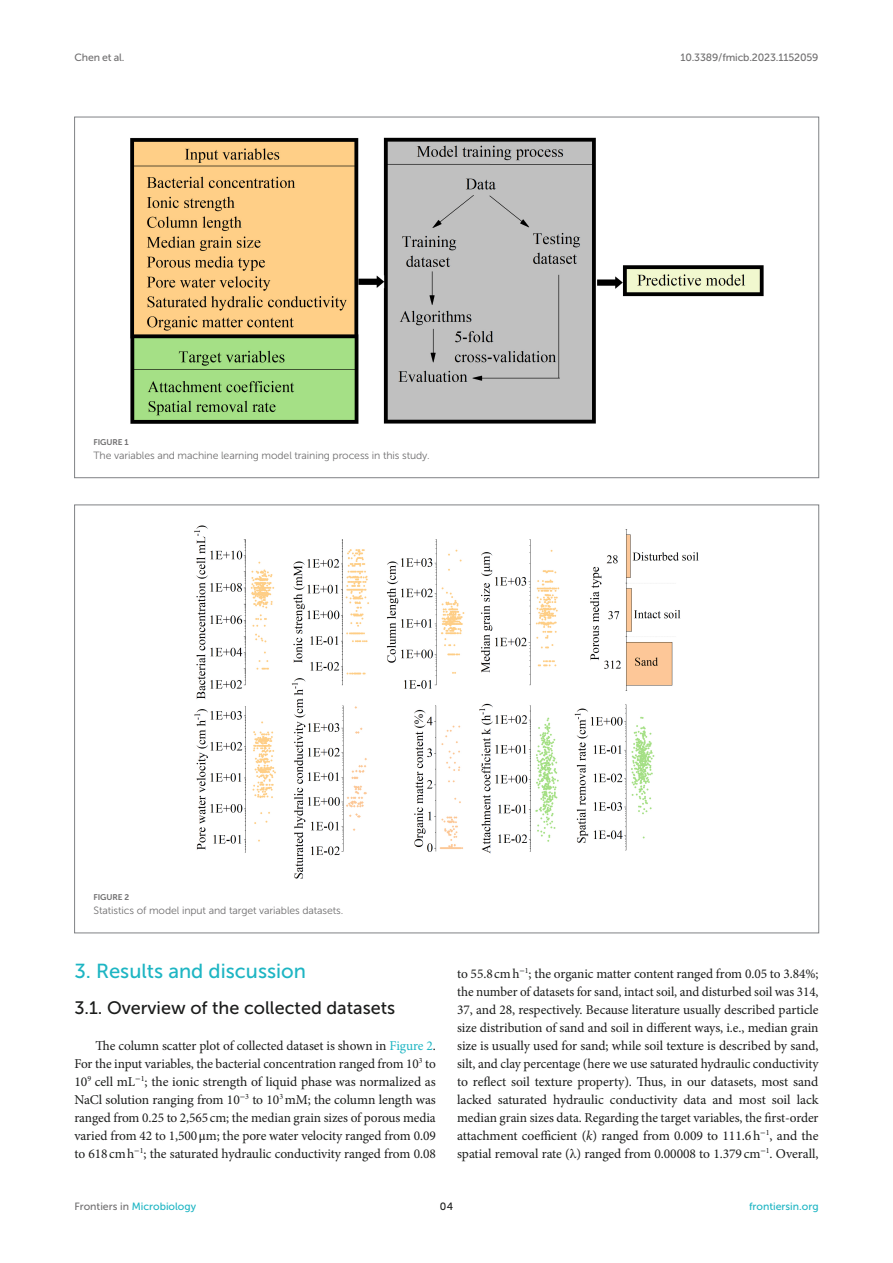
<style>
.page{position:relative;width:893px;height:1263px;background:#fff}
.page>*{position:absolute;margin:0;border:0;box-sizing:border-box;transform-origin:0 0}
.HEAD_1{font:20.25px "Museo Sans 500";color:#1db5c3}
.HEAD_2_after_HEAD_1{font:18px "Museo Sans 500";color:#1b1c1b}
.TEXT_FLUSH{font:13.5px/18px "Minion Pro";letter-spacing:-.005em;color:#1b1c1b;text-align:justify}
.FIG_LEG{font:10.5px "Museo Sans 300";letter-spacing:-.01em;color:#706f70}
.t1{font:10.5px "Museo Sans 500";color:#1db5c3}
.t2{font:10.5px "Museo Sans 500";letter-spacing:-.015em;color:#706f70}
.t3{font:10.5px "Museo Sans 500";color:#1b1c1b}
.FIG_HD{font:8.25px "Museo Sans 700";letter-spacing:-.01em;color:#706f70}
.s1{color:#1db5c3}
.s2{font-family:"STIX General"}
.s3{font-style:italic}
.s4{color:#706f70}
</style>
<div class="page">
<img style="left:130px;top:137px;width:634px;height:287px">
<img style="left:194px;top:525px;width:505px;height:354px">
<p class="t2" style="left:74px;top:51px;width:52px">Chen et al.</p>
<p class="t2" style="left:680px;top:51px;width:140px">10.3389/fmicb.2023.1152059</p>
<p class="FIG_HD" style="left:94px;top:438px;width:37px">FIGURE 1</p>
<p class="FIG_LEG" style="left:94px;top:449px;width:338px">The variables and machine learning model training process in this study.</p>
<p class="FIG_HD" style="left:94px;top:893px;width:37px">FIGURE 2</p>
<p class="FIG_LEG" style="left:94px;top:905px;width:251px">Statistics of model input and target variables datasets.</p>
<p class="HEAD_1" style="left:74px;top:960px;width:233px">3. Results and discussion</p>
<p class="HEAD_2_after_HEAD_1" style="left:74px;top:998px;width:322px">3.1. Overview of the collected datasets</p>
<p class="TEXT_FLUSH" style="left:74px;top:1037px;width:363px;text-indent:21px">The column scatter plot of collected dataset is shown in <span class="s1">Figure 2</span>.<br>For the input variables, the bacterial concentration ranged from 10<sup>3</sup> to 10<sup>9</sup> cell mL<sup>−</sup><sup>1</sup>; the ionic strength of liquid phase was normalized as NaCl solution ranging from 10<sup>−</sup><sup>3</sup> to 10<sup>3</sup> mM; the column length was ranged from 0.25 to 2,565cm; the median grain sizes of porous media varied from 42 to 1,500<span class="s2">μ</span>m; the pore water velocity ranged from 0.09 to 618cmh<sup>−</sup><sup>1</sup>; the saturated hydraulic conductivity ranged from 0.08</p>
<p class="TEXT_FLUSH" style="left:457px;top:965px;width:363px">to 55.8cmh<sup>−</sup><sup>1</sup>; the organic matter content ranged from 0.05 to 3.84%; the number of datasets for sand, intact soil, and disturbed soil was 314, 37, and 28, respectively. Because literature usually described particle size distribution of sand and soil in different ways, i.e., median grain size is usually used for sand; while soil texture is described by sand, silt, and clay percentage (here we use saturated hydraulic conductivity to reflect soil texture property). Thus, in our datasets, most sand lacked saturated hydraulic conductivity data and most soil lack median grain sizes data. Regarding the target variables, the first-order attachment coefficient (<span class="s3">k</span>) ranged from 0.009 to 111.6h<sup>−</sup><sup>1</sup>, and the spatial removal rate (<span class="s2">λ</span>) ranged from 0.00008 to 1.379cm<sup>−</sup><sup>1</sup>. Overall,</p>
<p class="t1" style="left:74px;top:1200px;width:123px"><span class="s4">Frontiers in</span> Microbiology</p>
<p class="t3" style="left:440px;top:1200px;width:15px">04</p>
<p class="t1" style="left:749px;top:1200px;width:71px">frontiersin.org</p>
</div>
